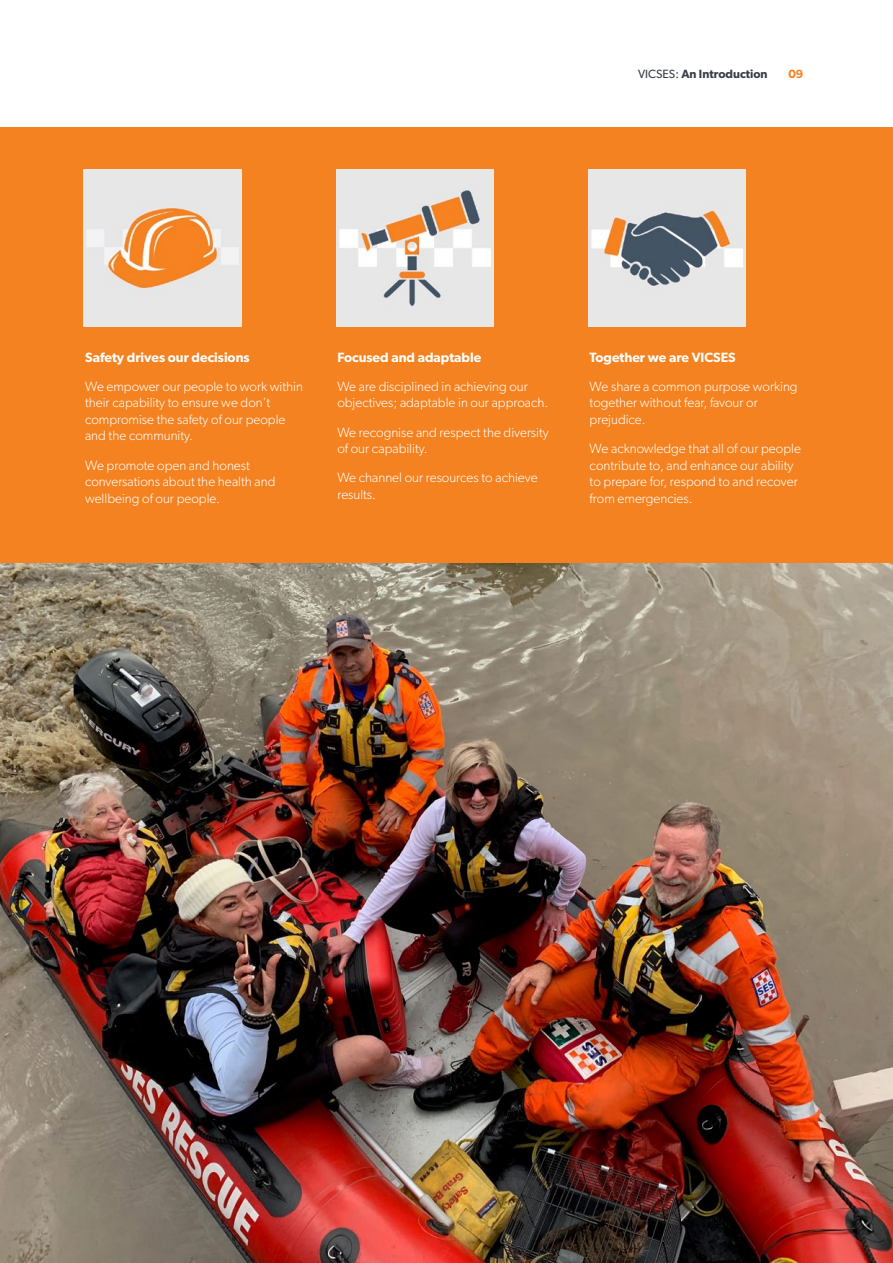
<style>
.page{position:relative;width:893px;height:1263px;background:#fff}
.page>*{position:absolute;margin:0;border:0;box-sizing:border-box;transform-origin:0 0}
.t1{font:300 13.5px/16.5px "Gibson";color:#fff}
.t2{font:600 13.5px "Gibson";color:#fff}
.t3{font:600 12px "Gibson";color:#373d48}
.t4{font:600 12px "Gibson";color:#f58220}
.s1{font-weight:400}
</style>
<div class="page">
<div style="left:0;top:128px;width:893px;height:436px;background:#f58220"></div>
<img style="left:336px;top:169px;width:157px;height:157px">
<img style="left:588px;top:169px;width:158px;height:157px">
<img style="left:84px;top:169px;width:157px;height:157px">
<img style="left:0;top:564px;width:893px;height:699px">
<p class="t3" style="left:638px;top:66px;width:131px"><span class="s1">VICSES:</span> An Introduction</p>
<p class="t4" style="left:788px;top:66px;width:17px">09</p>
<h3 class="t2" style="left:85px;top:349px;width:166px">Safety drives our decisions</h3>
<p class="t1" style="left:85px;top:378px;width:219px">We empower our people to work within their capability to ensure we don’t compromise the safety of our people and the community.</p>
<p class="t1" style="left:85px;top:457px;width:192px">We promote open and honest conversations about the health and wellbeing of our people.</p>
<h3 class="t2" style="left:337px;top:349px;width:145px">Focused and adaptable</h3>
<p class="t1" style="left:337px;top:378px;width:212px">We are disciplined in achieving our objectives; adaptable in our approach.</p>
<p class="t1" style="left:337px;top:424px;width:213px">We recognise and respect the diversity of our capability.</p>
<p class="t1" style="left:337px;top:469px;width:202px">We channel our resources to achieve results.</p>
<h3 class="t2" style="left:590px;top:349px;width:148px">Together we are VICSES</h3>
<p class="t1" style="left:590px;top:378px;width:209px">We share a common purpose working together without fear, favour or prejudice.</p>
<p class="t1" style="left:590px;top:440px;width:213px">We acknowledge that all of our people contribute to, and enhance our ability to prepare for, respond to and recover from emergencies.</p>
</div>
